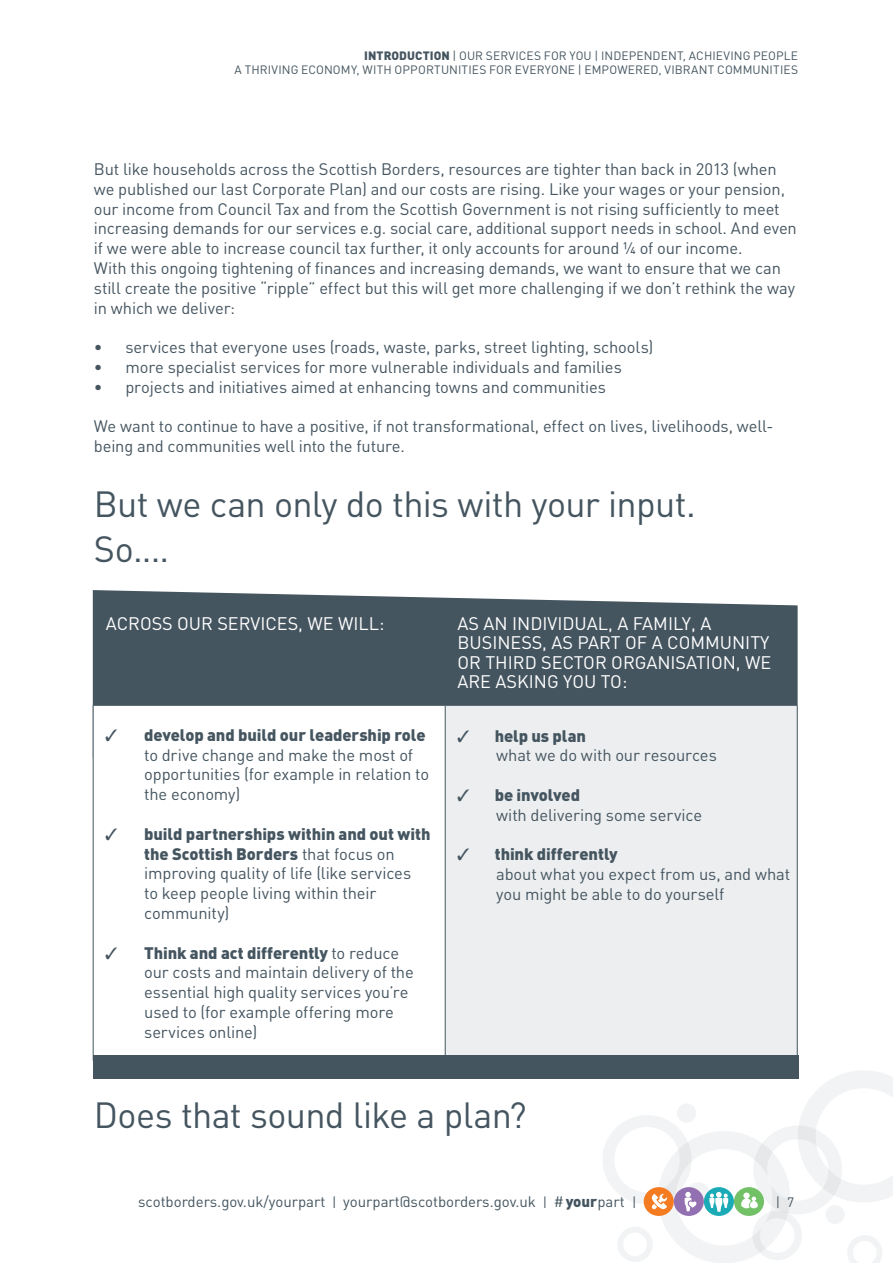
<style>
.page{position:relative;width:893px;height:1263px;background:#fff}
.page>*{position:absolute;margin:0;border:0;box-sizing:border-box;transform-origin:0 0}
.t1{font:36px/45px "DIN";letter-spacing:-.02em;color:#455560}
.t2{font:18px/19.5px "DIN";color:#fff}
.t3{font:16.5px/19.8px "DIN";letter-spacing:-.01em;color:#455560}
.t4{font:15px "DIN";color:#455560}
.t5{font:13.5px "DIN";color:#455560}
.t6{font:12px/14.4px "DIN";letter-spacing:.01em;color:#455560;text-align:right}
.s1{font-weight:900}
.s2{font-size:13.5px}
</style>
<div class="page">
<div style="left:658px;top:1131px;width:132px;height:132px;border:18px solid #455560;border-radius:50%"></div>
<div style="left:753px;top:1125px;width:89px;height:89px;border:14px solid #455560;border-radius:50%"></div>
<div style="left:602px;top:1115px;width:90px;height:89px;border:12px solid #455560;border-radius:50%"></div>
<svg style="left:798px;top:1071px;width:95px;height:131px"></svg>
<div style="left:752px;top:1210px;width:50px;height:50px;border:8px solid #455560;border-radius:50%"></div>
<div style="left:617px;top:1226px;width:36px;height:36px;border:6px solid #455560;border-radius:50%"></div>
<div style="left:686px;top:1182px;width:23px;height:23px;background:#f2f3f4;border-radius:50%"></div>
<svg style="left:847px;top:1235px;width:35px;height:28px"></svg>
<div style="left:825px;top:1205px;width:20px;height:19px;background:#f2f3f4;border-radius:50%"></div>
<div style="left:677px;top:1103px;width:19px;height:20px;background:#f2f3f4;border-radius:50%"></div>
<div style="left:704px;top:1187px;width:30px;height:29px;background:#1aabb6;border-radius:50%"></div>
<svg style="left:709px;top:1192px;width:19px;height:20px"></svg>
<div style="left:734px;top:1187px;width:30px;height:29px;background:#73c167;border-radius:50%"></div>
<svg style="left:741px;top:1192px;width:17px;height:16px"></svg>
<div style="left:644px;top:1187px;width:30px;height:29px;background:#f47b20;border-radius:50%"></div>
<svg style="left:652px;top:1194px;width:15px;height:15px"></svg>
<div style="left:674px;top:1187px;width:30px;height:29px;background:#9370b1;border-radius:50%"></div>
<svg style="left:684px;top:1192px;width:13px;height:19px"></svg>
<svg style="left:93px;top:590px;width:705px;height:115px;background:#51606a"></svg>
<div style="left:445px;top:705px;width:352px;height:355px;background:#eceeef"></div>
<hr style="left:93px;top:705px;width:352px;height:1px;background:#455560">
<hr style="left:93px;top:706px;width:1px;height:354px;background:#455560">
<hr style="left:445px;top:705px;width:353px;height:1px;background:#455560">
<hr style="left:445px;top:706px;width:1px;height:354px;background:#455560">
<hr style="left:797px;top:706px;width:1px;height:354px;background:#455560">
<div style="left:93px;top:1055px;width:706px;height:24px;background:#455560"></div>
<p class="t6" style="left:235px;top:48px;width:565px"><span class="s1">INTRODUCTION</span> | OUR SERVICES FOR YOU | INDEPENDENT, ACHIEVING PEOPLE<br>A THRIVING ECONOMY, WITH OPPORTUNITIES FOR EVERYONE | EMPOWERED, VIBRANT COMMUNITIES</p>
<p class="t3" style="left:94px;top:159px;width:704px">But like households across the Scottish Borders, resources are tighter than back in 2013 (when we published our last Corporate Plan) and our costs are rising. Like your wages or your pension, our income from Council Tax and from the Scottish Government is not rising sufficiently to meet increasing demands for our services e.g. social care, additional support needs in school. And even if we were able to increase council tax further, it only accounts for around ¼ of our income.<br>With this ongoing tightening of finances and increasing demands, we want to ensure that we can still create the positive “ripple” effect but this will get more challenging if we don’t rethink the way in which we deliver:</p>
<p class="t3" style="left:94px;top:337px;width:561px">• services that everyone uses (roads, waste, parks, street lighting, schools)</p>
<p class="t3" style="left:94px;top:357px;width:529px">• more specialist services for more vulnerable individuals and families</p>
<p class="t3" style="left:94px;top:377px;width:514px">• projects and initiatives aimed at enhancing towns and communities</p>
<p class="t3" style="left:94px;top:416px;width:681px">We want to continue to have a positive, if not transformational, effect on lives, livelihoods, well&shy;being and communities well into the future.</p>
<h1 class="t1" style="left:94px;top:481px;width:603px">But we can only do this with your input.<br>So....</h1>
<p class="t2" style="left:106px;top:613px;width:280px">ACROSS OUR SERVICES, WE WILL:</p>
<p class="t2" style="left:457px;top:613px;width:315px">AS AN INDIVIDUAL, A FAMILY, A<br>BUSINESS, AS PART OF A COMMUNITY<br>OR THIRD SECTOR ORGANISATION, WE<br>ARE ASKING YOU TO:</p>
<p class="t3" style="left:144px;top:725px;width:286px;text-indent:-39px">✓ <span class="s1">develop and build our leadership role </span>to drive change and make the most of opportunities (for example in relation to the economy)</p>
<p class="t3" style="left:144px;top:824px;width:288px;text-indent:-39px">✓ <span class="s1">build partnerships within and out with the Scottish Borders</span> that focus on improving quality of life (like services<br>to keep people living within their community)</p>
<p class="t3" style="left:144px;top:942px;width:271px;text-indent:-39px">✓ <span class="s1">Think and act differently</span> to reduce our costs and maintain delivery of the essential high quality services you’re used to (for example offering more services online)</p>
<p class="t3" style="left:496px;top:725px;width:222px;text-indent:-39px">✓ <span class="s1">help us plan<br></span>what we do with our resources</p>
<p class="t3" style="left:496px;top:785px;width:207px;text-indent:-39px">✓ <span class="s1">be involved<br></span>with delivering some service</p>
<p class="t3" style="left:496px;top:844px;width:295px;text-indent:-39px">✓ <span class="s1">think differently<br></span>about what you expect from us, and what you might be able to do yourself</p>
<h1 class="t1" style="left:94px;top:1092px;width:434px">Does that sound like a plan?</h1>
<p class="t4" style="left:138px;top:1192px;width:500px">scotborders.gov.uk/yourpart <span class="s2">|</span> yourpart@scotborders.gov.uk <span class="s2">|</span> #<span class="s1">your</span>part <span class="s2">|</span></p>
<p class="t5" style="left:776px;top:1193px;width:20px">| 7</p>
</div>
